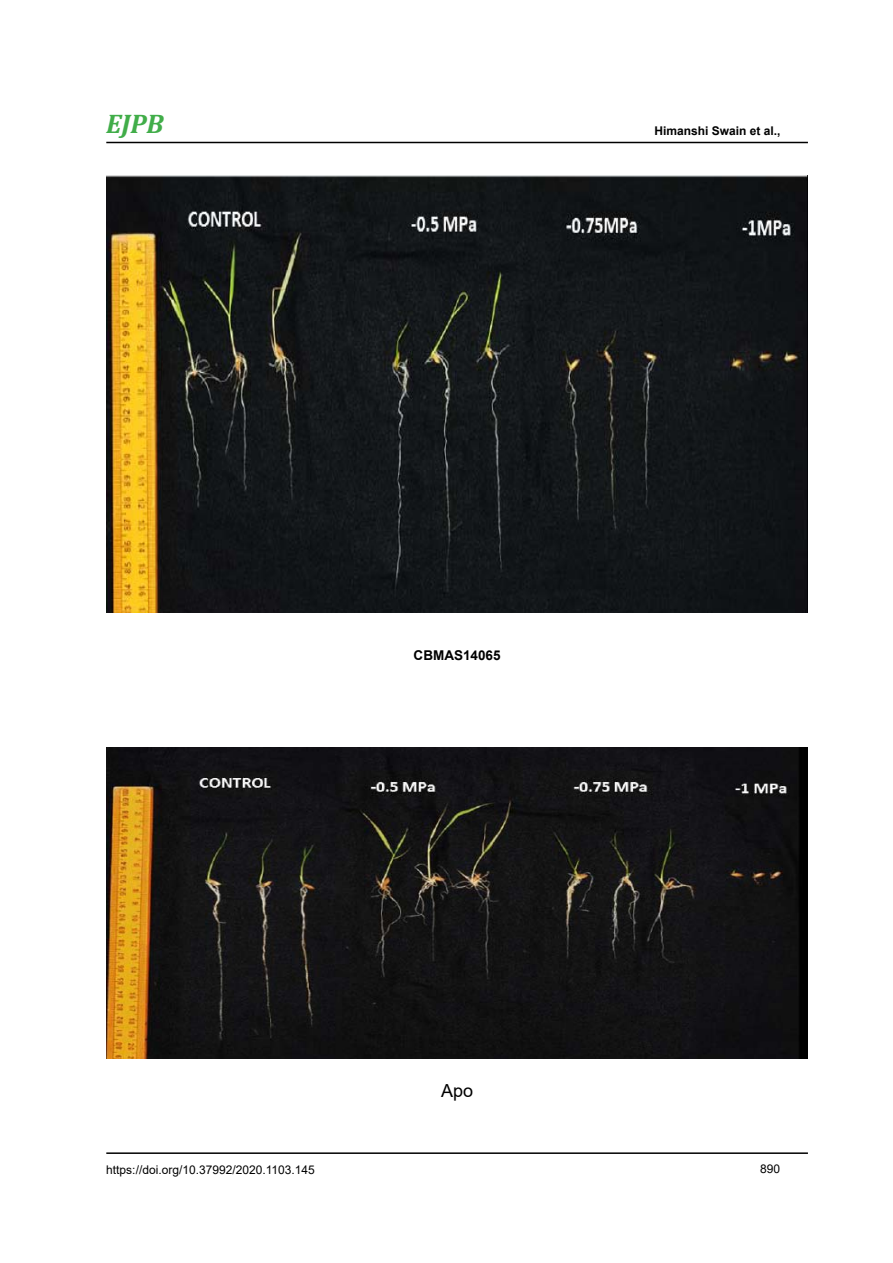
<style>
.page{position:relative;width:893px;height:1263px;background:#fff}
.page>*{position:absolute;margin:0;border:0;box-sizing:border-box;transform-origin:0 0}
.t1{font:italic 700 27px "Cambria";color:#41ad49}
.t2{font:18px "Arial";color:#000}
.t3{font:700 13.5px "Arial";color:#000}
.t4{font:12px "Arial";color:#000}
.t5{font:700 12px "Arial";color:#000}
</style>
<div class="page">
<hr style="left:106px;top:1152px;width:702px;height:2px;background:#000">
<hr style="left:106px;top:142px;width:702px;height:1px;background:#000">
<img style="left:106px;top:175px;width:702px;height:437px">
<img style="left:106px;top:747px;width:702px;height:312px">
<h1 class="t1" style="left:106px;top:105px;width:59px">EJPB</h1>
<p class="t5" style="left:655px;top:123px;width:128px">Himanshi Swain et al.,</p>
<p class="t3" style="left:414px;top:646px;width:89px">CBMAS14065</p>
<h2 class="t2" style="left:441px;top:1079px;width:34px">Apo</h2>
<p class="t4" style="left:106px;top:1161px;width:210px">https://doi.org/10.37992/2020.1103.145</p>
<p class="t4" style="left:760px;top:1160px;width:22px">890</p>
</div>
